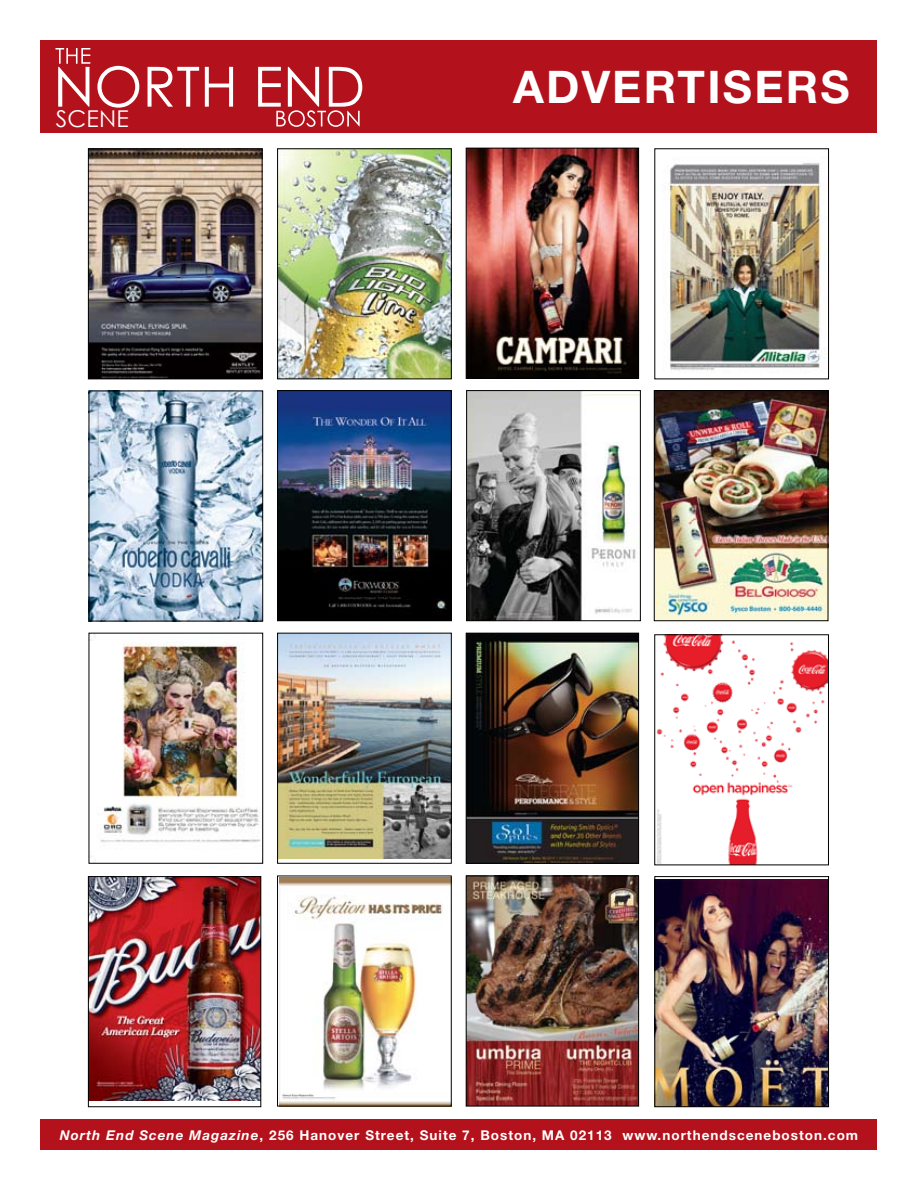
<style>
.page{position:relative;width:918px;height:1188px;background:#fff}
.page>*{position:absolute;margin:0;border:0;box-sizing:border-box;transform-origin:0 0}
.t1{font:700 45px "Helvetica Neue";letter-spacing:.05em;color:#fff}
.t2{font:23.1px "Century Gothic";letter-spacing:.01em;color:#fff}
.t3{font:700 13.5px "Helvetica Neue";letter-spacing:.075em;color:#fff}
.s1{font-style:italic}
</style>
<div class="page">
<div style="left:40px;top:40px;width:838px;height:93px;background:#b3111b"></div>
<div style="left:40px;top:1119px;width:838px;height:30px;background:#b3111b"></div>
<svg style="left:56px;top:48px;width:34px;height:59px"></svg>
<svg style="left:97px;top:66px;width:42px;height:42px"></svg>
<svg style="left:148px;top:67px;width:51px;height:40px"></svg>
<svg style="left:205px;top:67px;width:28px;height:40px"></svg>
<svg style="left:258px;top:67px;width:104px;height:60px"></svg>
<img style="left:468px;top:150px;width:169px;height:227px">
<div style="left:466px;top:148px;width:173px;height:231px;border:1px solid #000"></div>
<img style="left:657px;top:880px;width:170px;height:225px">
<div style="left:655px;top:876px;width:174px;height:231px;border:1px solid #000"></div>
<img style="left:91px;top:393px;width:170px;height:226px">
<div style="left:89px;top:391px;width:174px;height:230px;border:1px solid #000"></div>
<img style="left:279px;top:150px;width:171px;height:227px">
<div style="left:277px;top:148px;width:175px;height:231px;border:1px solid #000"></div>
<img style="left:90px;top:150px;width:170px;height:227px">
<div style="left:88px;top:148px;width:174px;height:231px;border:1px solid #000"></div>
<img style="left:91px;top:636px;width:170px;height:207px">
<div style="left:89px;top:633px;width:174px;height:231px;border:1px solid #000"></div>
<img style="left:279px;top:635px;width:171px;height:223px">
<div style="left:277px;top:633px;width:175px;height:231px;border:1px solid #000"></div>
<img style="left:468px;top:635px;width:169px;height:227px">
<div style="left:466px;top:633px;width:173px;height:231px;border:1px solid #000"></div>
<img style="left:668px;top:162px;width:156px;height:209px">
<img style="left:279px;top:878px;width:171px;height:226px">
<div style="left:277px;top:876px;width:175px;height:230px;border:1px solid #000"></div>
<img style="left:468px;top:392px;width:171px;height:227px">
<div style="left:466px;top:390px;width:175px;height:231px;border:1px solid #000"></div>
<img style="left:468px;top:878px;width:169px;height:226px">
<div style="left:466px;top:876px;width:173px;height:230px;border:1px solid #000"></div>
<img style="left:657px;top:636px;width:170px;height:227px">
<div style="left:654px;top:634px;width:175px;height:231px;border:1px solid #000"></div>
<img style="left:656px;top:392px;width:170px;height:227px">
<div style="left:654px;top:390px;width:174px;height:231px;border:1px solid #000"></div>
<img style="left:279px;top:392px;width:171px;height:227px">
<div style="left:277px;top:390px;width:175px;height:231px;border:1px solid #000"></div>
<img style="left:90px;top:878px;width:169px;height:222px">
<div style="left:88px;top:876px;width:173px;height:231px;border:1px solid #000"></div>
<h2 class="t2" style="left:56px;top:104px;width:75px">SCENE</h2>
<h1 class="t1" style="left:513px;top:59px;width:338px">ADVERTISERS</h1>
<p class="t3" style="left:60px;top:1127px;width:800px"><span class="s1">North End Scene Magazine</span>, 256 Hanover Street, Suite 7, Boston, MA 02113 www.northendsceneboston.com</p>
</div>
